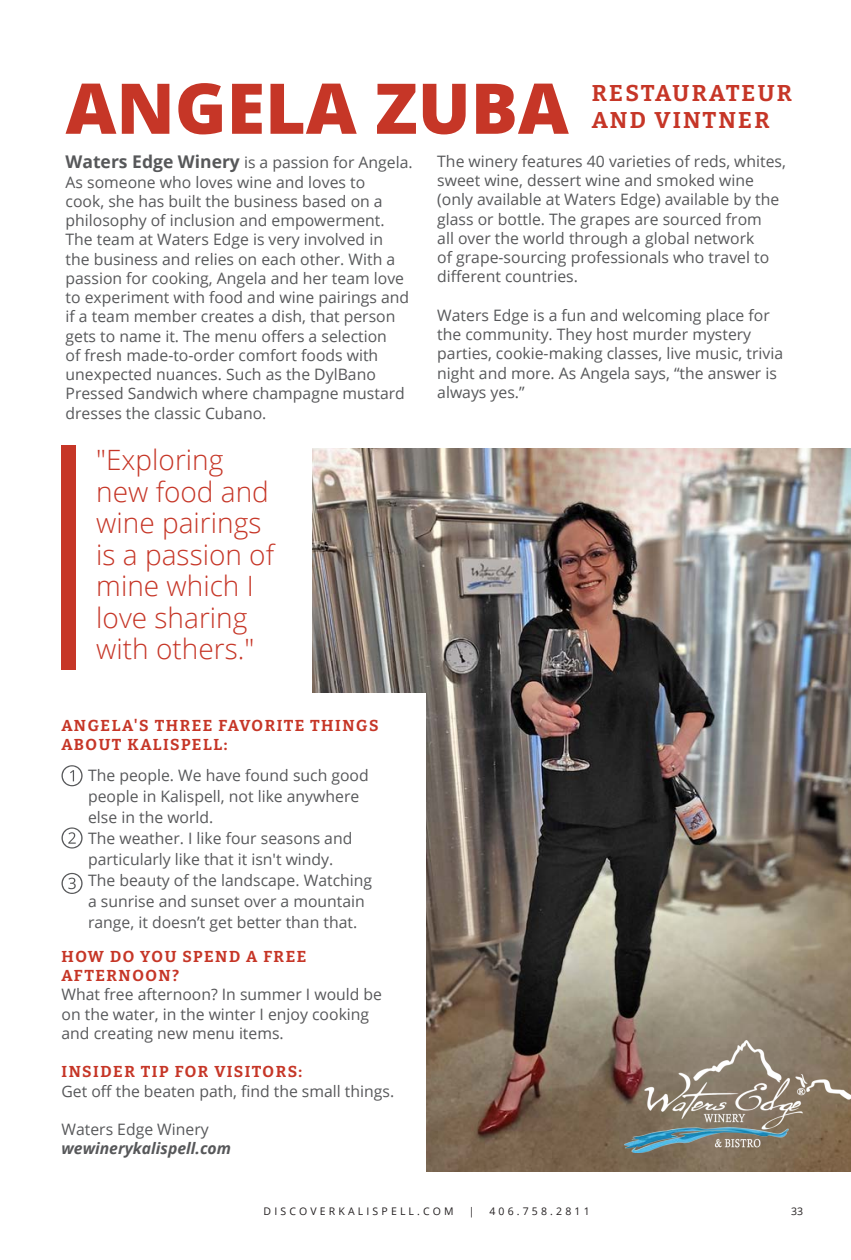
<style>
.page{position:relative;width:851px;height:1260px;background:#fff}
.page>*{position:absolute;margin:0;border:0;box-sizing:border-box;transform-origin:0 0}
.t1{font:800 70px "Open Sans";color:#c63627}
.t2{font:300 28px/31.5px "Open Sans";color:#c63627}
.t3{font:700 22.75px "Bitter";letter-spacing:.095em;color:#c63627}
.t4{font:15.75px/19.2px "Open Sans";color:#57585a}
.t5{font:700 15.75px/19.2px "Bitter";letter-spacing:.1em;color:#c63627}
.t6{font:italic 700 15.75px "Open Sans";color:#57585a}
.t7{font:10.5px "Open Sans";letter-spacing:.3em;color:#231f20}
.s1{font-weight:700;font-size:17.5px}
</style>
<div class="page">
<img style="left:312px;top:449px;width:538px;height:723px">
<div style="left:15px;top:693px;width:410px;height:499px;background:#fff"></div>
<div style="left:61px;top:445px;width:15px;height:224px;background:#c63627"></div>
<svg style="left:61px;top:765px;width:22px;height:21px"></svg>
<svg style="left:61px;top:827px;width:22px;height:22px"></svg>
<svg style="left:61px;top:873px;width:22px;height:21px"></svg>
<img style="left:624px;top:1041px;width:226px;height:111px">
<p class="t1" style="left:66px;top:55px;width:504px">ANGELA ZUBA</p>
<p class="t3" style="left:592px;top:79px;width:201px">RESTAURATEUR</p>
<p class="t3" style="left:592px;top:105px;width:179px">AND VINTNER</p>
<p class="t4" style="left:66px;top:153px;width:348px"><span class="s1">Waters Edge Winery</span> is a passion for Angela.<br>As someone who loves wine and loves to<br>cook, she has built the business based on a philosophy of inclusion and empowerment.<br>The team at Waters Edge is very involved in<br>the business and relies on each other. With a passion for cooking, Angela and her team love to experiment with food and wine pairings and if a team member creates a dish, that person gets to name it. The menu offers a selection<br>of fresh made-to-order comfort foods with unexpected nuances. Such as the DylBano Pressed Sandwich where champagne mustard dresses the classic Cubano.</p>
<p class="t4" style="left:437px;top:151px;width:350px">The winery features 40 varieties of reds, whites, sweet wine, dessert wine and smoked wine (only available at Waters Edge) available by the glass or bottle. The grapes are sourced from<br>all over the world through a global network<br>of grape-sourcing professionals who travel to different countries.</p>
<p class="t4" style="left:437px;top:305px;width:347px">Waters Edge is a fun and welcoming place for the community. They host murder mystery parties, cookie-making classes, live music, trivia night and more. As Angela says, “the answer is always yes.”</p>
<p class="t2" style="left:96px;top:443px;width:179px">"Exploring new food and wine pairings is a passion of mine which I love sharing with others."</p>
<p class="t5" style="left:61px;top:715px;width:318px">ANGELA'S THREE FAVORITE THINGS</p>
<p class="t5" style="left:61px;top:735px;width:167px">ABOUT KALISPELL:</p>
<p class="t4" style="left:88px;top:764px;width:282px;line-height:21px">The people. We have found such good people in Kalispell, not like anywhere else in the world.</p>
<p class="t4" style="left:88px;top:827px;width:266px;line-height:21px">The weather. I like four seasons and particularly like that it isn't windy.</p>
<p class="t4" style="left:88px;top:869px;width:285px;line-height:21px">The beauty of the landscape. Watching a sunrise and sunset over a mountain range, it doesn’t get better than that.</p>
<p class="t5" style="left:61px;top:946px;width:246px">HOW DO YOU SPEND A FREE<br>AFTERNOON?</p>
<p class="t4" style="left:61px;top:985px;width:322px">What free afternoon? In summer I would be on the water, in the winter I enjoy cooking and creating new menu items.</p>
<p class="t5" style="left:61px;top:1062px;width:242px">INSIDER TIP FOR VISITORS:</p>
<p class="t4" style="left:61px;top:1081px;width:334px">Get off the beaten path, find the small things.</p>
<p class="t4" style="left:61px;top:1119px;width:149px">Waters Edge Winery</p>
<p class="t6" style="left:61px;top:1138px;width:171px">wewinerykalispell.com</p>
<p class="t7" style="left:263px;top:1204px;width:192px">DISCOVERKALISPELL.COM</p>
<p class="t7" style="left:468px;top:1204px;width:7px">|</p>
<p class="t7" style="left:489px;top:1204px;width:102px">406.758.2811</p>
<p class="t7" style="left:791px;top:1204px;width:14px">33</p>
</div>
